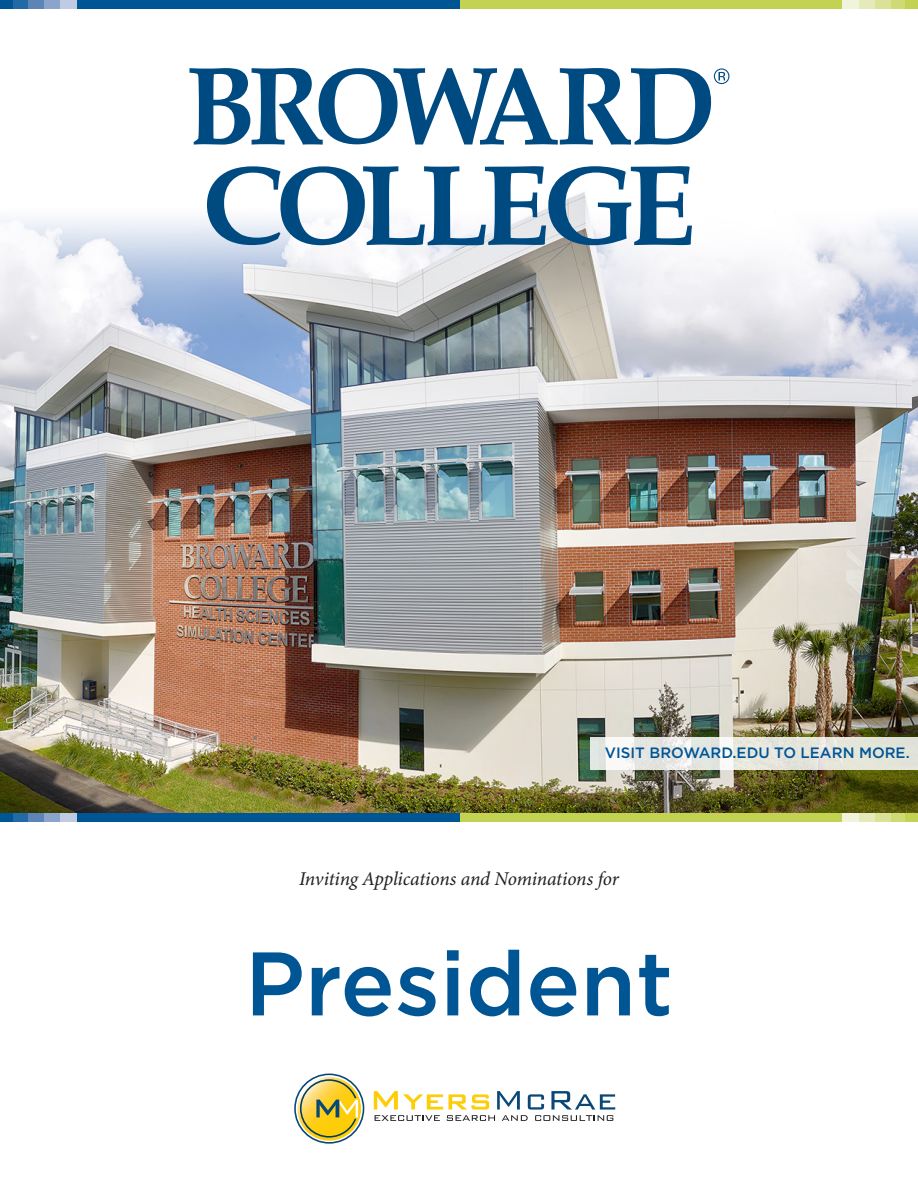
<style>
.page{position:relative;width:918px;height:1188px;background:#fff}
.page>*{position:absolute;margin:0;border:0;box-sizing:border-box;transform-origin:0 0}
.t1{font:500 90px "Gotham";color:#005595}
.t2{font:italic 19.5px "Minion Pro";letter-spacing:-.01em;color:#231f20}
.t3{font:500 15px "Gotham";color:#005595}
</style>
<div class="page">
<img style="left:0;top:74px;width:918px;height:739px">
<div style="left:0;top:813px;width:866px;height:9px;background:#005595"></div>
<div style="left:14px;top:813px;width:60px;height:9px;background:#216aa5"></div>
<div style="left:28px;top:813px;width:16px;height:9px;background:#5c84b7"></div>
<div style="left:44px;top:813px;width:16px;height:9px;background:#8ba4cc"></div>
<div style="left:60px;top:813px;width:16px;height:9px;background:#bfcbe3"></div>
<div style="left:460px;top:813px;width:458px;height:9px;background:#c3d253"></div>
<div style="left:845px;top:813px;width:60px;height:9px;background:#cfda77"></div>
<div style="left:874px;top:813px;width:17px;height:9px;background:#d9e297"></div>
<div style="left:858px;top:813px;width:16px;height:9px;background:#e4eab9"></div>
<div style="left:842px;top:813px;width:16px;height:9px;background:#f0f4da"></div>
<div style="left:0;top:0;width:866px;height:9px;background:#005595"></div>
<div style="left:14px;top:0;width:60px;height:9px;background:#216aa5"></div>
<div style="left:28px;top:0;width:16px;height:9px;background:#5c84b7"></div>
<div style="left:44px;top:0;width:16px;height:9px;background:#8ba4cc"></div>
<div style="left:60px;top:0;width:16px;height:9px;background:#bfcbe3"></div>
<div style="left:460px;top:0;width:458px;height:9px;background:#c3d253"></div>
<div style="left:845px;top:0;width:60px;height:9px;background:#cfda77"></div>
<div style="left:874px;top:0;width:17px;height:9px;background:#d9e297"></div>
<div style="left:858px;top:0;width:16px;height:9px;background:#e4eab9"></div>
<div style="left:842px;top:0;width:16px;height:9px;background:#f0f4da"></div>
<svg style="left:591px;top:737px;width:327px;height:33px;fill:#e5e6dd"></svg>
<svg style="left:374px;top:1091px;width:241px;height:30px"></svg>
<svg style="left:294px;top:1074px;width:70px;height:70px"></svg>
<svg style="left:207px;top:166px;width:485px;height:79px"></svg>
<svg style="left:189px;top:68px;width:540px;height:77px"></svg>
<p class="t3" style="left:605px;top:743px;width:306px">VISIT BROWARD.EDU TO LEARN MORE.</p>
<p class="t2" style="left:299px;top:867px;width:321px">Inviting Applications and Nominations for</p>
<h1 class="t1" style="left:245px;top:925px;width:430px">President</h1>
</div>
